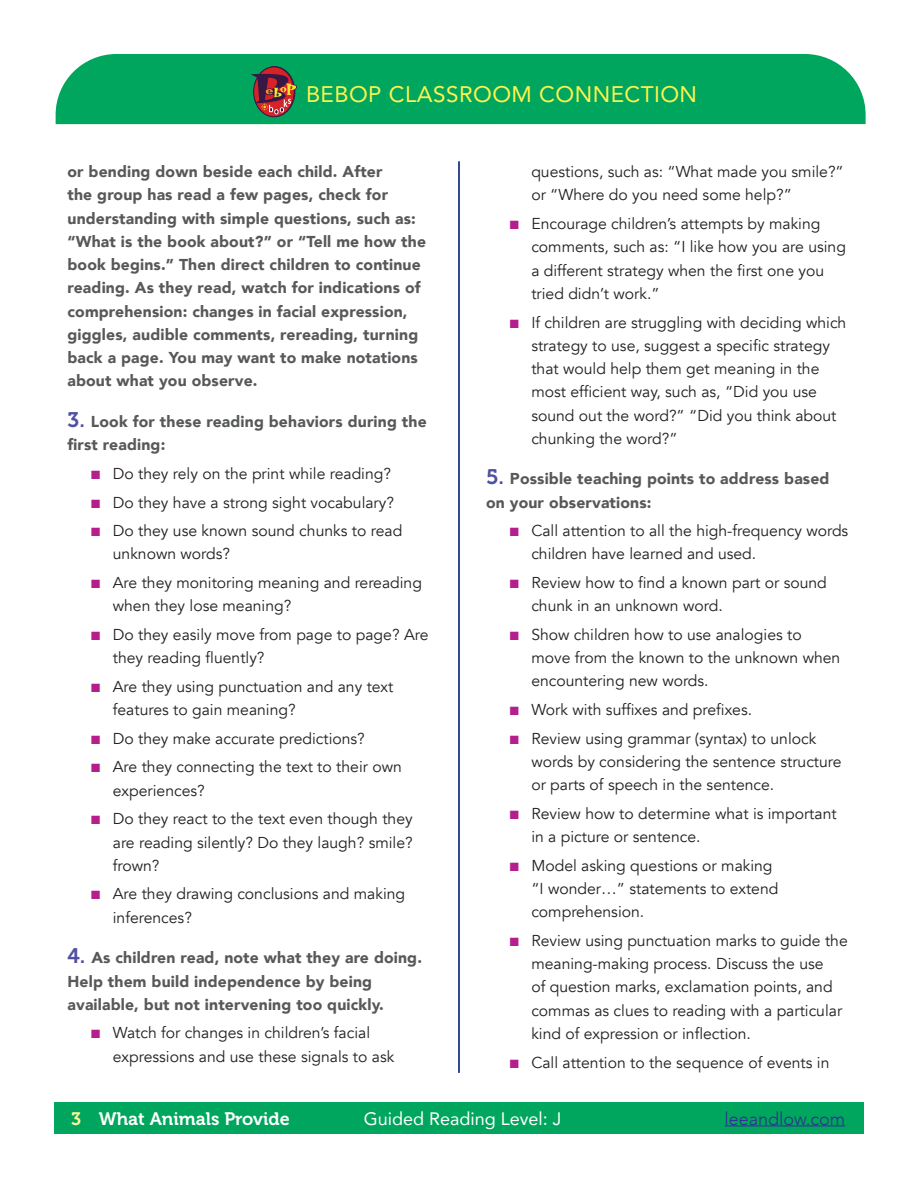
<style>
.page{position:relative;width:918px;height:1188px;background:#fff}
.page>*{position:absolute;margin:0;border:0;box-sizing:border-box;transform-origin:0 0}
.t1{font:22.5px "Avenir";letter-spacing:.02em;color:#fff34f}
.t2{font:18px "Avenir";color:#fff}
.t3{font:18px "Museo 700";color:#fff}
.t4{font:300 18px "Avenir";color:#2e3092}
.t5{font:15.75px/23.2px "Avenir";color:#231f20}
.t6{font:900 15.75px/23.2px "Avenir";letter-spacing:.01em;color:#57585a}
.s1{font-family:"Museo 700";font-weight:400;font-size:21px;color:#504fa1}
.s2{color:#b41e8d}
.s3{color:#fff79a}
</style>
<div class="page">
<hr style="left:458px;top:161px;width:2px;height:912px;background:#253f8e">
<div style="left:56px;top:54px;width:810px;height:70px;background:#00a65d"></div>
<div style="left:54px;top:1103px;width:810px;height:31px;background:#00a65d"></div>
<hr style="left:725px;top:1125px;width:120px;height:1px;background:#2e3092">
<svg style="left:254px;top:67px;width:40px;height:50px"></svg>
<div style="left:253px;top:66px;width:42px;height:51px;border:1px solid #371745;border-radius:50%"></div>
<svg style="left:251px;top:74px;width:46px;height:40px;background:#794b43"></svg>
<h1 class="t1" style="left:306px;top:76px;width:393px">BEBOP CLASSROOM CONNECTION</h1>
<p class="t6" style="left:68px;top:160px;width:360px">or bending down beside each child. After<br>the group has read a few pages, check for understanding with simple questions, such as: “What is the book about?” or “Tell me how the book begins.” Then direct children to continue reading. As they read, watch for indications of comprehension: changes in facial expression, giggles, audible comments, rereading, turning back a page. You may want to make notations about what you observe.</p>
<p class="t6" style="left:68px;top:409px;width:361px"><span class="s1">3.</span> Look for these reading behaviors during the first reading:</p>
<p class="t5" style="left:91px;top:462px;width:301px"><span class="s2">■</span> Do they rely on the print while reading?</p>
<p class="t5" style="left:91px;top:491px;width:304px"><span class="s2">■</span> Do they have a strong sight vocabulary?</p>
<p class="t5" style="left:113px;top:519px;width:291px;text-indent:-22px"><span class="s2">■</span> Do they use known sound chunks to read unknown words?</p>
<p class="t5" style="left:113px;top:571px;width:311px;text-indent:-22px"><span class="s2">■</span> Are they monitoring meaning and rereading when they lose meaning?</p>
<p class="t5" style="left:113px;top:623px;width:317px;text-indent:-22px"><span class="s2">■</span> Do they easily move from page to page? Are they reading fluently?</p>
<p class="t5" style="left:113px;top:675px;width:282px;text-indent:-22px"><span class="s2">■</span> Are they using punctuation and any text features to gain meaning?</p>
<p class="t5" style="left:91px;top:727px;width:275px"><span class="s2">■</span> Do they make accurate predictions?</p>
<p class="t5" style="left:113px;top:756px;width:291px;text-indent:-22px"><span class="s2">■</span> Are they connecting the text to their own experiences?</p>
<p class="t5" style="left:113px;top:808px;width:301px;text-align:justify;text-indent:-22px"><span class="s2">■</span> Do they react to the text even though they are reading silently? Do they laugh? smile? frown?</p>
<p class="t5" style="left:113px;top:883px;width:294px;text-indent:-22px"><span class="s2">■</span> Are they drawing conclusions and making inferences?</p>
<p class="t6" style="left:68px;top:946px;width:356px"><span class="s1">4.</span> As children read, note what they are doing.<br>Help them build independence by being available, but not intervening too quickly.</p>
<p class="t5" style="left:113px;top:1022px;width:283px;text-indent:-22px"><span class="s2">■</span> Watch for changes in children’s facial expressions and use these signals to ask</p>
<p class="t5" style="left:531px;top:160px;width:314px">questions, such as: “What made you smile?” or “Where do you need some help?”</p>
<p class="t5" style="left:531px;top:212px;width:316px;text-indent:-22px"><span class="s2">■</span> Encourage children’s attempts by making comments, such as: “I like how you are using a different strategy when the first one you tried didn’t work.”</p>
<p class="t5" style="left:531px;top:311px;width:316px;text-indent:-22px"><span class="s2">■</span> If children are struggling with deciding which strategy to use, suggest a specific strategy that would help them get meaning in the most efficient way, such as, “Did you use sound out the word?” “Did you think about chunking the word?”</p>
<p class="t6" style="left:486px;top:467px;width:345px"><span class="s1">5.</span> Possible teaching points to address based on your observations:</p>
<p class="t5" style="left:531px;top:519px;width:318px;text-indent:-22px"><span class="s2">■</span> Call attention to all the high-frequency words children have learned and used.</p>
<p class="t5" style="left:531px;top:571px;width:297px;text-indent:-22px"><span class="s2">■</span> Review how to find a known part or sound chunk in an unknown word.</p>
<p class="t5" style="left:531px;top:623px;width:310px;text-indent:-22px"><span class="s2">■</span> Show children how to use analogies to move from the known to the unknown when encountering new words.</p>
<p class="t5" style="left:510px;top:698px;width:244px"><span class="s2">■</span> Work with suffixes and prefixes.</p>
<p class="t5" style="left:531px;top:727px;width:312px;text-indent:-22px"><span class="s2">■</span> Review using grammar (syntax) to unlock words by considering the sentence structure or parts of speech in the sentence.</p>
<p class="t5" style="left:531px;top:802px;width:307px;text-indent:-22px"><span class="s2">■</span> Review how to determine what is important in a picture or sentence.</p>
<p class="t5" style="left:531px;top:854px;width:249px;text-indent:-22px"><span class="s2">■</span> Model asking questions or making “I wonder…” statements to extend comprehension.</p>
<p class="t5" style="left:531px;top:929px;width:318px;text-indent:-22px"><span class="s2">■</span> Review using punctuation marks to guide the meaning-making process. Discuss the use<br>of question marks, exclamation points, and commas as clues to reading with a particular kind of expression or inflection.</p>
<p class="t5" style="left:510px;top:1051px;width:321px"><span class="s2">■</span> Call attention to the sequence of events in</p>
<p class="t3" style="left:71px;top:1108px;width:220px"><span class="s3">3</span> What Animals Provide</p>
<p class="t2" style="left:364px;top:1104px;width:199px">Guided Reading Level: J</p>
<p class="t4" style="left:725px;top:1108px;width:122px">leeandlow.com</p>
</div>
